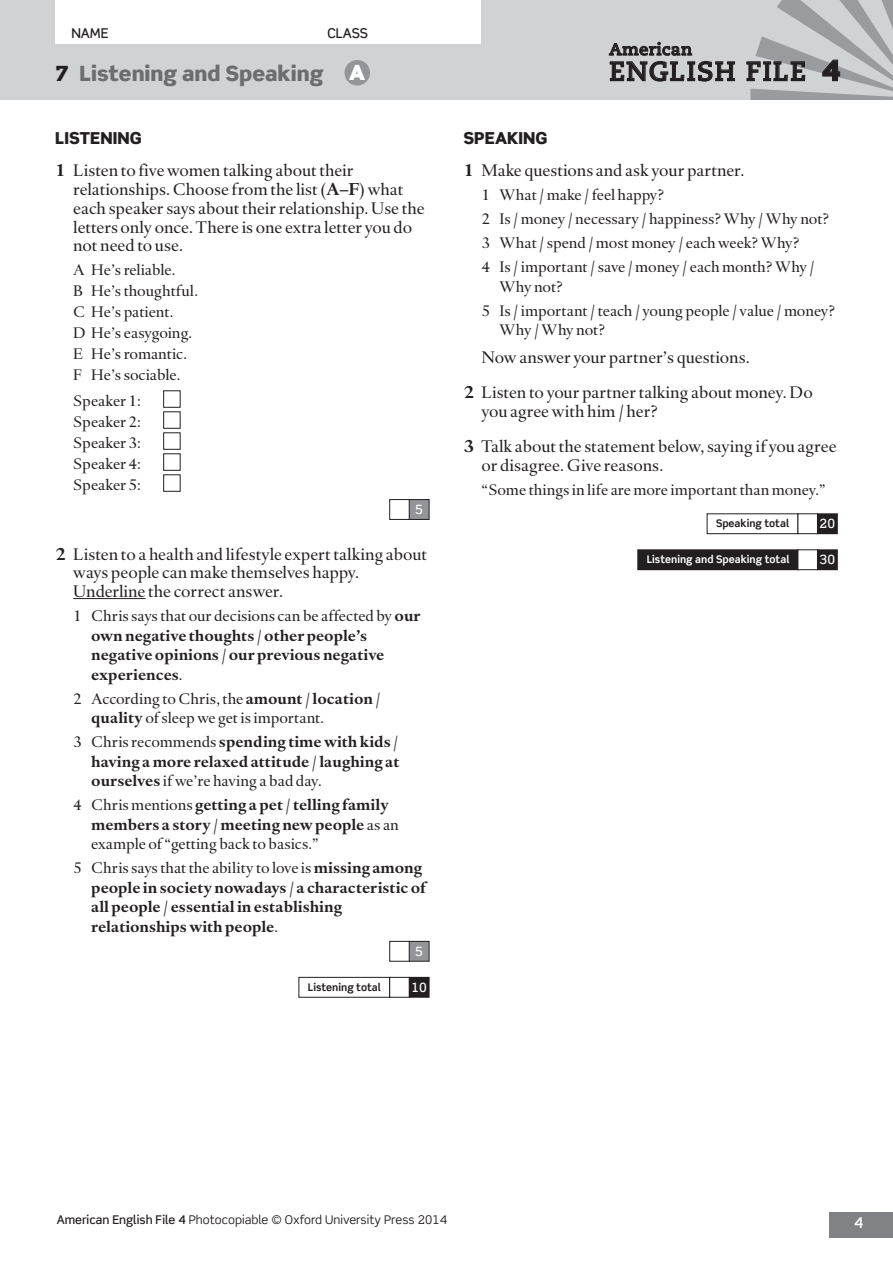
<style>
.page{position:relative;width:893px;height:1263px;background:#fff}
.page>*{position:absolute;margin:0;border:0;box-sizing:border-box;transform-origin:0 0}
.t1{font:700 27px "Caecilia LT Std";letter-spacing:.04em;color:#231f20}
.t2{font:900 21px "Scene Std";color:#6c6d70}
.t3{font:17.25px/18.8px "Haarlemmer MT Std";color:#231f20}
.t4{font:900 16.5px "Scene Std";letter-spacing:.005em;color:#231f20}
.t5{font:700 16.5px "Caecilia LT Std";letter-spacing:.03em;color:#231f20}
.t6{font:700 15.75px/19.5px "Haarlemmer MT Std";color:#231f20}
.t7{font:15.75px/21px "Haarlemmer MT Std";letter-spacing:-.005em;color:#231f20}
.t8{font:500 15px "Scene Std";color:#fff}
.t9{font:500 13.5px "Scene Std";color:#231f20}
.t10{font:500 12.75px "Scene Std";color:#fff}
.t11{font:12px "Scene Std";color:#231f20}
.t12{font:700 10.5px "Scene Std";color:#231f20}
.t13{font:700 10.5px "Scene Std";color:#fff}
.s1{color:#231f20}
.s2{color:#fff}
.s3{font-family:"Scene Std";font-weight:900;font-size:28.5px}
.s4{font-weight:700}
.s5{font-weight:400}
.s6{font-weight:500}
</style>
<div class="page">
<div style="left:0;top:0;width:893px;height:100px;background:#d1d2d4"></div>
<div style="left:829px;top:1212px;width:64px;height:25px;background:#808285"></div>
<div style="left:55px;top:0;width:425px;height:44px;background:#fff"></div>
<svg style="left:609px;top:42px;width:126px;height:39px"></svg>
<svg style="left:746px;top:0;width:147px;height:100px"></svg>
<div style="left:345px;top:60px;width:25px;height:26px;background:#939598;border-radius:50%"></div>
<hr style="left:73px;top:598px;width:73px;height:1px;background:#231f20">
<div style="left:163px;top:390px;width:18px;height:18px;border:1px solid #231f20"></div>
<div style="left:163px;top:411px;width:18px;height:18px;border:1px solid #231f20"></div>
<div style="left:163px;top:432px;width:18px;height:18px;border:1px solid #231f20"></div>
<div style="left:163px;top:453px;width:18px;height:18px;border:1px solid #231f20"></div>
<div style="left:163px;top:474px;width:18px;height:18px;border:1px solid #231f20"></div>
<div style="left:389px;top:499px;width:21px;height:21px;border:1px solid #231f20"></div>
<div style="left:409px;top:500px;width:20px;height:19px;background:#939598"></div>
<div style="left:409px;top:499px;width:20px;height:21px;border:1px solid #231f20"></div>
<div style="left:389px;top:941px;width:21px;height:21px;border:1px solid #231f20"></div>
<div style="left:409px;top:941px;width:20px;height:20px;background:#939598"></div>
<div style="left:409px;top:941px;width:20px;height:21px;border:1px solid #231f20"></div>
<div style="left:298px;top:977px;width:92px;height:21px;border:1px solid #231f20"></div>
<div style="left:389px;top:977px;width:21px;height:21px;border:1px solid #231f20"></div>
<div style="left:409px;top:977px;width:20px;height:20px;background:#231f20"></div>
<div style="left:409px;top:977px;width:20px;height:21px;border:1px solid #231f20"></div>
<div style="left:707px;top:513px;width:91px;height:21px;border:1px solid #231f20"></div>
<div style="left:797px;top:513px;width:21px;height:21px;border:1px solid #231f20"></div>
<div style="left:817px;top:514px;width:20px;height:20px;background:#231f20"></div>
<div style="left:817px;top:513px;width:21px;height:21px;border:1px solid #231f20"></div>
<div style="left:638px;top:550px;width:160px;height:20px;background:#231f20"></div>
<div style="left:637px;top:549px;width:162px;height:21px;border:1px solid #231f20"></div>
<div style="left:797px;top:549px;width:21px;height:21px;border:1px solid #231f20"></div>
<div style="left:817px;top:550px;width:20px;height:20px;background:#231f20"></div>
<div style="left:817px;top:549px;width:21px;height:21px;border:1px solid #231f20"></div>
<p class="t9" style="left:71px;top:25px;width:39px">NAME</p>
<p class="t9" style="left:327px;top:25px;width:42px">CLASS</p>
<p class="t5" style="left:609px;top:40px;width:84px">American</p>
<h2 class="t2" style="left:55px;top:60px;width:311px"><span class="s1">7</span> Listening and Speaking <span class="s2">A</span></h2>
<h1 class="t1" style="left:609px;top:55px;width:233px">ENGLISH FILE <span class="s3">4</span></h1>
<p class="t4" style="left:55px;top:127px;width:88px">LISTENING</p>
<p class="t3" style="left:73px;top:162px;width:353px;text-indent:-18px"><span class="s4">1</span> Listen to five women talking about their relationships. Choose from the list (<span class="s4">A–F</span>) what each speaker says about their relationship. Use the letters only once. There is one extra letter you do not need to use.</p>
<p class="t7" style="left:73px;top:260px;width:126px">A He’s reliable.<br>B He’s thoughtful.<br>C He’s patient.<br>D He’s easygoing.<br>E He’s romantic.<br>F He’s sociable.</p>
<p class="t7" style="left:73px;top:390px;width:69px;text-align:justify">Speaker 1:<br>Speaker 2:<br>Speaker 3:<br>Speaker 4:<br>Speaker 5:</p>
<p class="t10" style="left:415px;top:502px;width:9px">5</p>
<p class="t3" style="left:73px;top:545px;width:355px;text-indent:-18px"><span class="s4">2</span> Listen to a health and lifestyle expert talking about ways people can make themselves happy.<br>Underline the correct answer.</p>
<p class="t6" style="left:91px;top:606px;width:331px;text-indent:-18px"><span class="s5">1 Chris says that our decisions can be affected by</span> our own negative thoughts <span class="s5">/</span> other people’s negative opinions <span class="s5">/</span> our previous negative experiences<span class="s5">.</span></p>
<p class="t7" style="left:91px;top:689px;width:291px;line-height:19.5px;text-indent:-18px">2 According to Chris, the <span class="s4">amount</span> / <span class="s4">location</span> / <span class="s4">quality</span> of sleep we get is important.</p>
<p class="t6" style="left:91px;top:732px;width:310px;text-align:justify;text-indent:-18px"><span class="s5">3 Chris recommends</span> spending time with kids <span class="s5">/ </span>having a more relaxed attitude <span class="s5">/</span> laughing at ourselves <span class="s5">if we’re having a bad day.</span></p>
<p class="t6" style="left:91px;top:795px;width:309px;text-indent:-18px"><span class="s5">4 Chris mentions</span> getting a pet <span class="s5">/</span> telling family members a story <span class="s5">/</span> meeting new people <span class="s5">as an example of “getting back to basics.”</span></p>
<p class="t6" style="left:91px;top:858px;width:336px;text-indent:-18px"><span class="s5">5 Chris says that the ability to love is</span> missing among people in society nowadays <span class="s5">/</span> a characteristic of all people <span class="s5">/</span> essential in establishing relationships with people<span class="s5">.</span></p>
<p class="t10" style="left:415px;top:943px;width:9px">5</p>
<p class="t12" style="left:308px;top:980px;width:75px">Listening total</p>
<p class="t10" style="left:411px;top:979px;width:17px">10</p>
<p class="t4" style="left:463px;top:127px;width:86px">SPEAKING</p>
<p class="t3" style="left:463px;top:162px;width:282px"><span class="s4">1</span> Make questions and ask your partner.</p>
<p class="t7" style="left:481px;top:183px;width:349px;line-height:24px">1 What / make / feel happy?<br>2 Is / money / necessary / happiness? Why / Why not?<br>3 What / spend / most money / each week? Why?<br>4 Is / important / save / money / each month? Why /</p>
<p class="t7" style="left:481px;top:275px;width:355px;line-height:24px;text-indent:18px">Why not?<br>5 Is / important / teach / young people / value / money?</p>
<p class="t7" style="left:499px;top:320px;width:107px">Why / Why not?</p>
<p class="t3" style="left:463px;top:340px;width:351px;line-height:35.2px;text-indent:18px">Now answer your partner’s questions.<br><span class="s4">2</span> Listen to your partner talking about money. Do</p>
<p class="t3" style="left:463px;top:394px;width:375px;line-height:35.2px;text-indent:18px">you agree with him / her?<br><span class="s4">3</span> Talk about the statement below, saying if you agree</p>
<p class="t3" style="left:481px;top:456px;width:184px">or disagree. Give reasons.</p>
<p class="t7" style="left:481px;top:480px;width:346px">“Some things in life are more important than money.”</p>
<p class="t12" style="left:716px;top:517px;width:75px">Speaking total</p>
<p class="t10" style="left:820px;top:516px;width:17px">20</p>
<p class="t13" style="left:647px;top:553px;width:144px">Listening and Speaking total</p>
<p class="t10" style="left:820px;top:552px;width:17px">30</p>
<p class="t11" style="left:57px;top:1212px;width:392px"><span class="s6">American English File 4</span> Photocopiable © Oxford University Press 2014</p>
<p class="t8" style="left:854px;top:1214px;width:11px">4</p>
</div>
